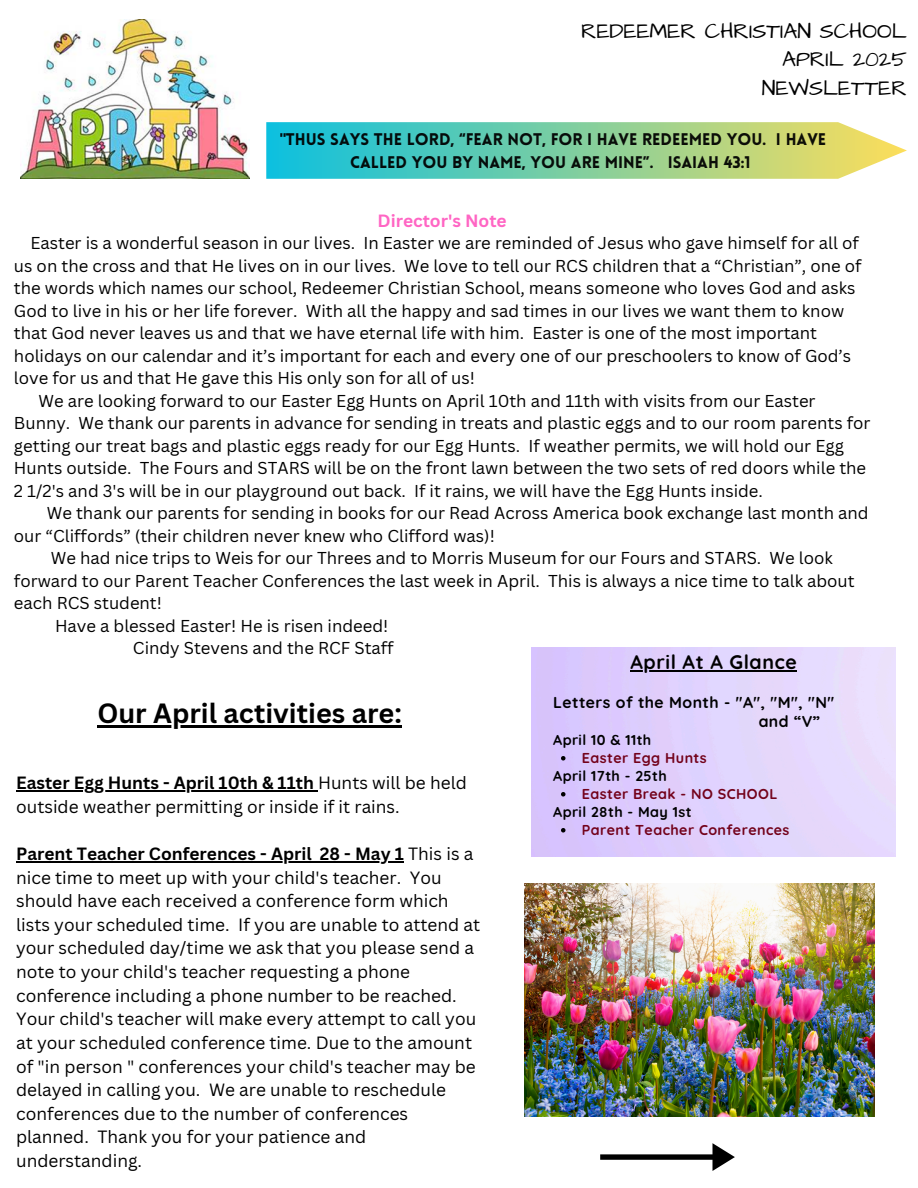
<style>
.page{position:relative;width:918px;height:1188px;background:#fff}
.page>*{position:absolute;margin:0;border:0;box-sizing:border-box;transform-origin:0 0}
.t1{font:700 27.15px "Canva Sans";color:#000}
.t2{font:21.9px/28.5px "Architects Daughter";color:#000;text-align:right}
.t3{font:700 19.65px "Quicksand";letter-spacing:.03em;color:#000}
.t4{font:17.25px/23.7px "Canva Sans";color:#000}
.t5{font:700 17.25px "Canva Sans";color:#000}
.t6{font:700 17.25px "Canva Sans";color:#ff66c4}
.t7{font:16.8px "Canva Sans";color:#000}
.t8{font:900 16.5px/22.5px "Lovelo";color:#000;text-align:center}
.t9{font:700 15.75px/19.2px "Quicksand";letter-spacing:.03em;color:#000}
.t10{font:700 14.25px "Quicksand";letter-spacing:.03em;color:#73021b}
.t11{font:700 14.25px "Quicksand";letter-spacing:.03em;color:#000}
.s1{font-weight:700}
</style>
<div class="page">
<img style="left:532px;top:647px;width:363px;height:209px">
<img style="left:20px;top:19px;width:230px;height:160px">
<svg style="left:266px;top:122px;width:641px;height:57px;background:#85d1a5"></svg>
<img style="left:524px;top:884px;width:350px;height:233px">
<svg style="left:600px;top:1143px;width:135px;height:28px"></svg>
<hr style="left:630px;top:671px;width:167px;height:1px;background:#000">
<svg style="left:561px;top:756px;width:5px;height:5px"></svg>
<svg style="left:561px;top:792px;width:5px;height:5px"></svg>
<svg style="left:561px;top:828px;width:5px;height:5px"></svg>
<hr style="left:97px;top:725px;width:305px;height:2px;background:#000">
<hr style="left:16px;top:790px;width:302px;height:1px;background:#000">
<hr style="left:16px;top:861px;width:296px;height:1px;background:#000">
<hr style="left:320px;top:861px;width:84px;height:1px;background:#000">
<h2 class="t2" style="left:581px;top:17px;width:327px">REDEEMER CHRISTIAN SCHOOL<br>APRIL 2025<br>NEWSLETTER</h2>
<p class="t8" style="left:279px;top:130px;width:548px">"THUS SAYS THE LORD, “FEAR NOT, FOR I HAVE REDEEMED YOU. I HAVE<br>CALLED YOU BY NAME, YOU ARE MINE”. ISAIAH 43:1</p>
<p class="t6" style="left:378px;top:208px;width:131px">Director's Note</p>
<p class="t7" style="left:30px;top:231px;width:830px">Easter is a wonderful season in our lives. In Easter we are reminded of Jesus who gave himself for all of</p>
<p class="t7" style="left:14px;top:254px;width:849px">us on the cross and that He lives on in our lives. We love to tell our RCS children that a “Christian”, one of</p>
<p class="t7" style="left:14px;top:276px;width:843px">the words which names our school, Redeemer Christian School, means someone who loves God and asks</p>
<p class="t7" style="left:14px;top:299px;width:832px">God to live in his or her life forever. With all the happy and sad times in our lives we want them to know</p>
<p class="t7" style="left:14px;top:321px;width:805px">that God never leaves us and that we have eternal life with him. Easter is one of the most important</p>
<p class="t7" style="left:14px;top:344px;width:839px">holidays on our calendar and it’s important for each and every one of our preschoolers to know of God’s</p>
<p class="t7" style="left:14px;top:366px;width:463px">love for us and that He gave this His only son for all of us!</p>
<p class="t7" style="left:39px;top:389px;width:778px">We are looking forward to our Easter Egg Hunts on April 10th and 11th with visits from our Easter</p>
<p class="t7" style="left:14px;top:411px;width:858px">Bunny. We thank our parents in advance for sending in treats and plastic eggs and to our room parents for</p>
<p class="t7" style="left:14px;top:434px;width:831px">getting our treat bags and plastic eggs ready for our Egg Hunts. If weather permits, we will hold our Egg</p>
<p class="t7" style="left:14px;top:456px;width:854px">Hunts outside. The Fours and STARS will be on the front lawn between the two sets of red doors while the</p>
<p class="t7" style="left:14px;top:479px;width:751px">2 1/2's and 3's will be in our playground out back. If it rains, we will have the Egg Hunts inside.</p>
<p class="t7" style="left:47px;top:501px;width:823px">We thank our parents for sending in books for our Read Across America book exchange last month and</p>
<p class="t7" style="left:14px;top:524px;width:482px">our “Cliffords” (their children never knew who Clifford was)!</p>
<p class="t7" style="left:51px;top:546px;width:783px">We had nice trips to Weis for our Threes and to Morris Museum for our Fours and STARS. We look</p>
<p class="t7" style="left:14px;top:569px;width:842px">forward to our Parent Teacher Conferences the last week in April. This is always a nice time to talk about</p>
<p class="t7" style="left:14px;top:591px;width:150px">each RCS student!</p>
<p class="t7" style="left:55px;top:614px;width:335px">Have a blessed Easter! He is risen indeed!</p>
<p class="t7" style="left:133px;top:636px;width:262px">Cindy Stevens and the RCF Staff</p>
<h4 class="t3" style="left:630px;top:650px;width:168px">April At A Glance</h4>
<h5 class="t9" style="left:759px;top:692px;width:77px;text-indent:-206px">Letters of the Month - "A", "M", "N" and “V”</h5>
<h5 class="t11" style="left:553px;top:731px;width:100px">April 10 &amp; 11th</h5>
<p class="t10" style="left:582px;top:749px;width:126px">Easter Egg Hunts</p>
<h3 class="t11" style="left:553px;top:767px;width:115px">April 17th - 25th</h3>
<h4 class="t10" style="left:582px;top:785px;width:197px">Easter Break - NO SCHOOL</h4>
<p class="t11" style="left:553px;top:803px;width:140px">April 28th - May 1st</p>
<h6 class="t10" style="left:582px;top:821px;width:209px">Parent Teacher Conferences</h6>
<p class="t1" style="left:97px;top:694px;width:306px">Our April activities are:</p>
<h6 class="t4" style="left:16px;top:771px;width:452px"><span class="s1">Easter Egg Hunts - April 10th &amp; 11th</span> Hunts will be held outside weather permitting or inside if it rains.</h6>
<p class="t5" style="left:16px;top:842px;width:297px">Parent Teacher Conferences - April</p>
<h1 class="t4" style="left:16px;top:841px;width:466px;text-indent:304px"><span class="s1">28 - May 1</span> This is a nice time to meet up with your child's teacher. You should have each received a conference form which lists your scheduled time. If you are unable to attend at your scheduled day/time we ask that you please send a note to your child's teacher requesting a phone conference including a phone number to be reached.<br>Your child's teacher will make every attempt to call you at your scheduled conference time. Due to the amount of "in person " conferences your child's teacher may be delayed in calling you. We are unable to reschedule conferences due to the number of conferences planned. Thank you for your patience and understanding.</h1>
</div>
